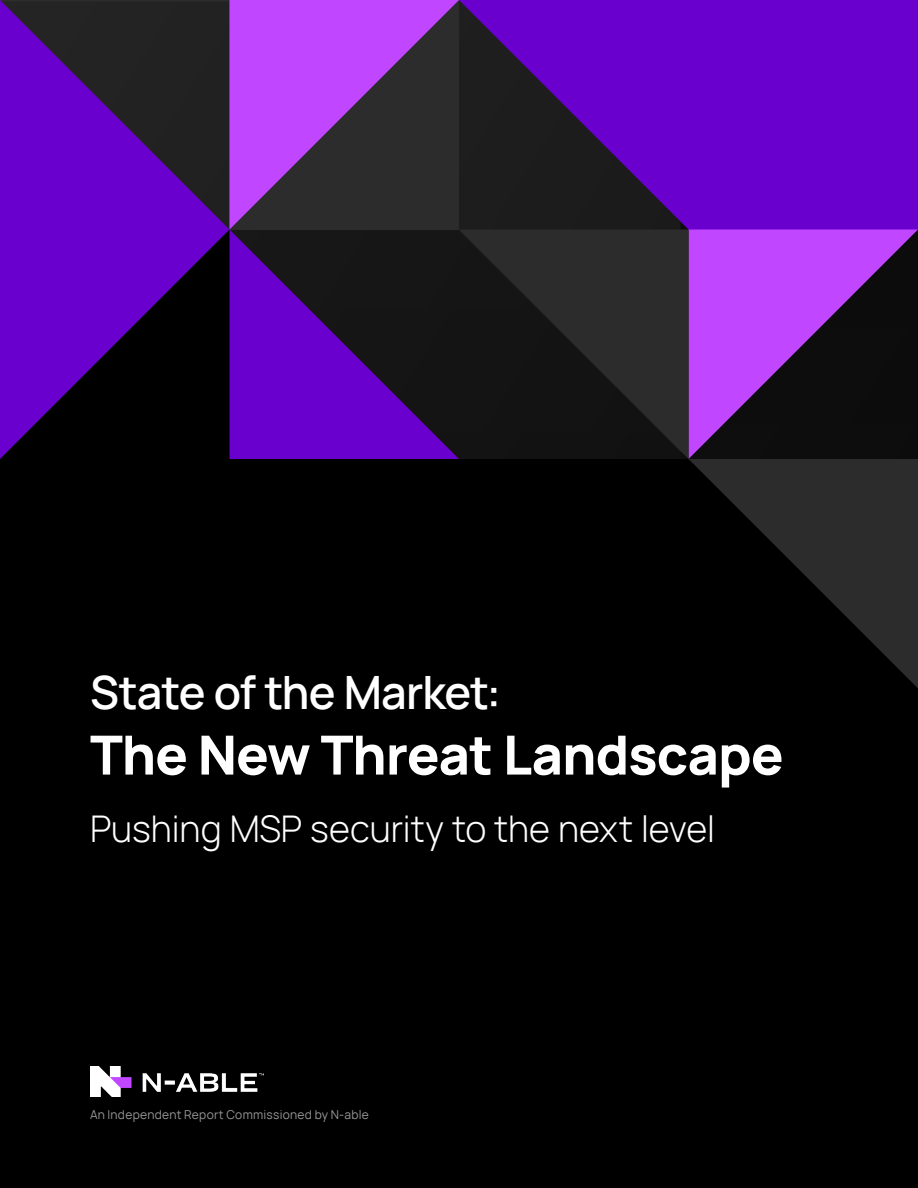
<style>
.page{position:relative;width:918px;height:1188px;background:#000}
.page>*{position:absolute;margin:0;border:0;box-sizing:border-box;transform-origin:0 0}
.t1{font:800 54px "Manrope";letter-spacing:-.015em;color:#fff}
.t2{font:600 45px "Manrope";letter-spacing:-.02em;color:#fff}
.Subtitle{font:300 36px "Manrope";color:#fff}
.t3{font:12px "Manrope";letter-spacing:.025em;color:#999}
</style>
<div class="page">
<img style="left:90px;top:1066px;width:173px;height:31px">
<div style="left:688px;top:0;width:230px;height:230px;background:#6900ce"></div>
<svg style="left:0;top:0;width:459px;height:459px;background:#420d75"></svg>
<svg style="left:230px;top:0;width:229px;height:230px;background:#753895"></svg>
<svg style="left:688px;top:230px;width:230px;height:229px"></svg>
<svg style="left:0;top:230px;width:230px;height:229px"></svg>
<svg style="left:459px;top:230px;width:229px;height:229px;background:#1f1f1f"></svg>
<svg style="left:689px;top:459px;width:229px;height:229px;fill:#262626"></svg>
<svg style="left:459px;top:0;width:229px;height:230px;background:#420e74"></svg>
<p class="t2" style="left:90px;top:656px;width:413px">State of the Market:</p>
<p class="t1" style="left:90px;top:708px;width:695px">The New Threat Landscape</p>
<p class="Subtitle" style="left:90px;top:803px;width:626px">Pushing MSP security to the next level</p>
<p class="t3" style="left:90px;top:1105px;width:280px">An Independent Report Commissioned by N-able</p>
</div>
